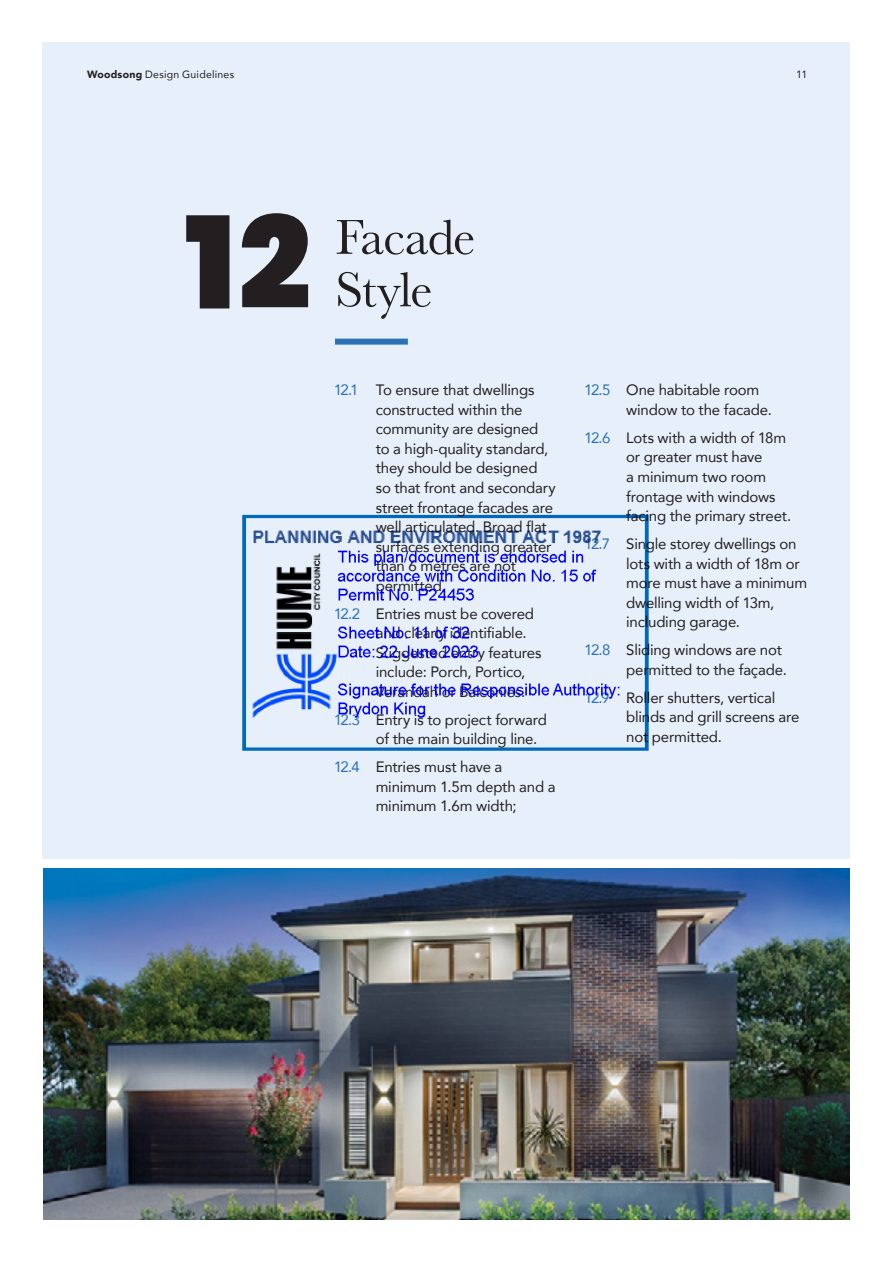
<style>
.page{position:relative;width:893px;height:1263px;background:#fff}
.page>*{position:absolute;margin:0;border:0;box-sizing:border-box;transform-origin:0 0}
.t1{font:900 127.5px "Poppins";color:#231f20}
.t2{font:51px/52.5px "Baskerville";letter-spacing:-.02em;color:#231f20}
.t3{font:15px/19.5px "Avenir";letter-spacing:-.01em;color:#231f20}
.t4{font:10.5px "Avenir";letter-spacing:.02em;color:#231f20}
.s1{font-weight:900}
.s2{color:#2b71b8}
</style>
<div class="page">
<div style="left:43px;top:43px;width:807px;height:816px;background:#e7f0fa"></div>
<div style="left:335px;top:339px;width:73px;height:6px;background:#2b71b8"></div>
<img style="left:43px;top:869px;width:807px;height:351px">
<img style="left:242px;top:514px;width:407px;height:237px">
<p class="t4" style="left:87px;top:66px;width:149px"><span class="s1">Woodsong</span> Design Guidelines</p>
<p class="t4" style="left:796px;top:66px;width:13px">11</p>
<h1 class="t1" style="left:185px;top:190px;width:127px">12</h1>
<h2 class="t2" style="left:335px;top:212px;width:142px">Facade<br>Style</h2>
<p class="t3" style="left:376px;top:380px;width:181px;text-indent:-42px"><span class="s2">12.1</span> To ensure that dwellings constructed within the community are designed to a high-quality standard, they should be designed so that front and secondary street frontage facades are well articulated. Broad flat surfaces extending greater than 6 metres are not permitted.</p>
<p class="t3" style="left:376px;top:603px;width:167px;text-indent:-42px"><span class="s2">12.2</span> Entries must be covered and clearly identifiable.<br>Suggested entry features include: Porch, Portico,<br>Verandah or Balconies.</p>
<p class="t3" style="left:376px;top:709px;width:173px;text-indent:-42px"><span class="s2">12.3</span> Entry is to project forward of the main building line.</p>
<p class="t3" style="left:376px;top:757px;width:181px;text-indent:-42px"><span class="s2">12.4</span> Entries must have a minimum 1.5m depth and a minimum 1.6m width;</p>
<p class="t3" style="left:626px;top:380px;width:147px;text-indent:-42px"><span class="s2">12.5</span> One habitable room window to the facade.</p>
<p class="t3" style="left:626px;top:428px;width:166px;text-indent:-42px"><span class="s2">12.6</span> Lots with a width of 18m or greater must have<br>a minimum two room frontage with windows facing the primary street.</p>
<p class="t3" style="left:626px;top:534px;width:182px;text-indent:-42px"><span class="s2">12.7</span> Single storey dwellings on lots with a width of 18m or more must have a minimum dwelling width of 13m, including garage.</p>
<p class="t3" style="left:626px;top:640px;width:162px;text-indent:-42px"><span class="s2">12.8</span> Sliding windows are not permitted to the façade.</p>
<p class="t3" style="left:626px;top:687px;width:175px;text-indent:-42px"><span class="s2">12.9</span> Roller shutters, vertical blinds and grill screens are not permitted.</p>
</div>
